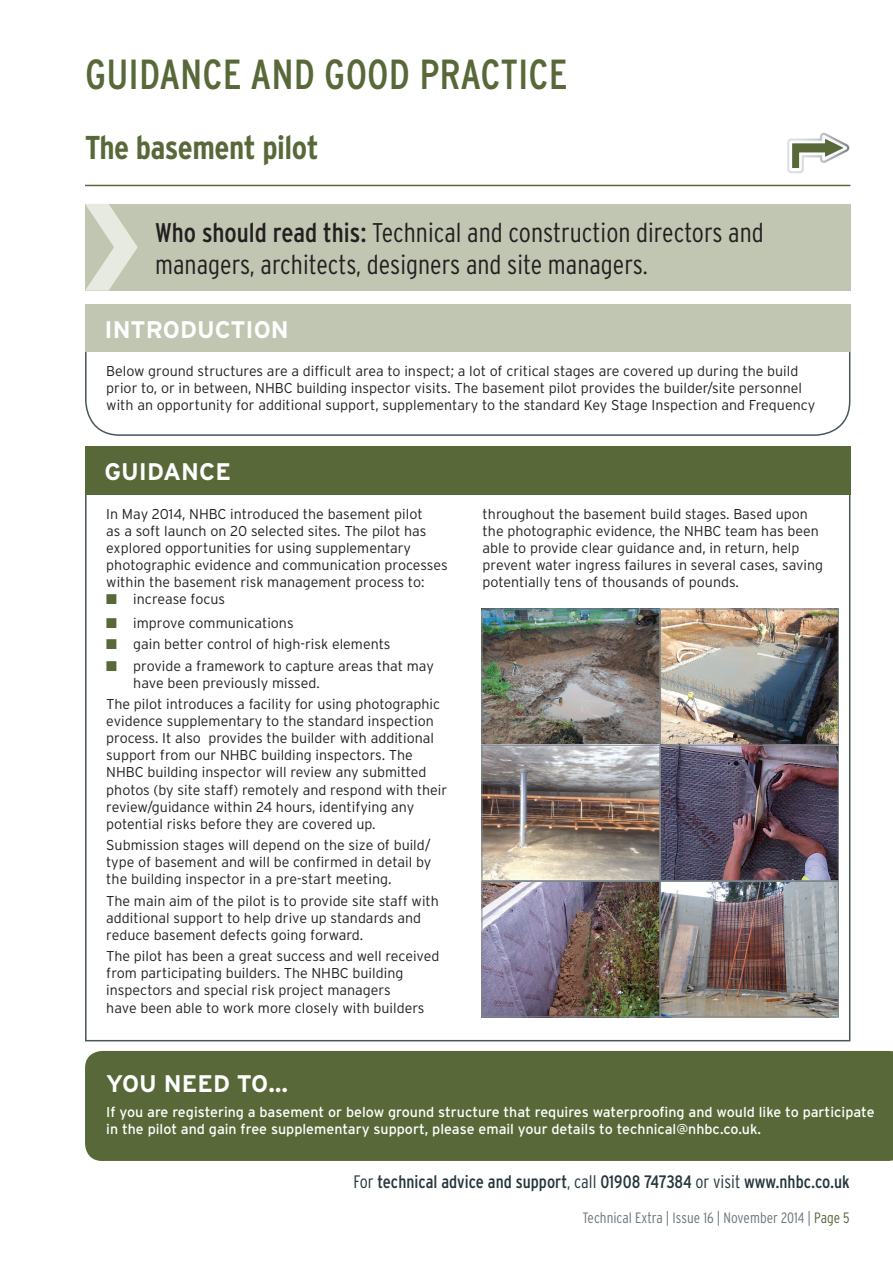
<style>
.page{position:relative;width:893px;height:1263px;background:#fff}
.page>*{position:absolute;margin:0;border:0;box-sizing:border-box;transform-origin:0 0}
.GUIDANCE_AND_GOOD_PR{font:condensed 42px "Interstate";color:#586838}
.GUIDANCE_-_Article_h{font:700 condensed 33px "Interstate";letter-spacing:-.015em;color:#586838}
.WHO_SHOULD_READ_THIS{font:300 condensed 27px/32.4px "Interstate";color:#231f20}
.INTRODUCTION_REQUIRE{font:700 24px "Interstate";color:#fff}
.YOU_NEED_TO__Headi{font:700 24px "Interstate";color:#fff}
.t1{font:condensed 18px "Interstate";color:#26363a}
.t2{font:300 condensed 15px "Interstate";color:#6c767b}
.ARTICLE_Body_copy{font:300 14.25px/17.1px "Interstate";color:#231f20}
.YOU_NEED_TO_BODY_COP{font:14.25px/17.1px "Interstate";color:#fff}
.s1{font-weight:400}
.s2{color:#586838}
.s3{font-weight:300}
</style>
<div class="page">
<div style="left:85px;top:451px;width:765px;height:590px;background:#fff;border:2px solid #48555a"></div>
<div style="left:85px;top:446px;width:765px;height:49px;background:#586838"></div>
<hr style="left:85px;top:185px;width:765px;height:1px;background:#586838">
<div style="left:85px;top:204px;width:765px;height:87px;background:#c0c6b1"></div>
<svg style="left:85px;top:204px;width:53px;height:87px"></svg>
<svg style="left:787px;top:133px;width:62px;height:40px"></svg>
<div style="left:85px;top:312px;width:765px;height:124px;border:2px solid #48555a;border-radius:34px"></div>
<div style="left:85px;top:305px;width:765px;height:47px;background:#c0c6b1"></div>
<img style="left:484px;top:611px;width:353px;height:268px">
<div style="left:482px;top:609px;width:178px;height:136px;border:1px solid #7f888d"></div>
<img style="left:662px;top:611px;width:175px;height:132px">
<div style="left:660px;top:609px;width:179px;height:136px;border:1px solid #7f888d"></div>
<div style="left:482px;top:745px;width:178px;height:136px;border:1px solid #7f888d"></div>
<div style="left:660px;top:745px;width:179px;height:136px;border:1px solid #7f888d"></div>
<img style="left:484px;top:883px;width:174px;height:132px">
<div style="left:482px;top:881px;width:178px;height:136px;border:1px solid #7f888d"></div>
<img style="left:662px;top:883px;width:175px;height:132px">
<div style="left:660px;top:881px;width:179px;height:136px;border:1px solid #7f888d"></div>
<div style="left:85px;top:1051px;width:808px;height:110px;background:#586838"></div>
<p class="GUIDANCE_AND_GOOD_PR" style="left:85px;top:51px;width:484px">GUIDANCE AND GOOD PRACTICE</p>
<p class="GUIDANCE_-_Article_h" style="left:85px;top:129px;width:235px">The basement pilot</p>
<p class="WHO_SHOULD_READ_THIS" style="left:155px;top:216px;width:610px"><span class="s1">Who should read this:</span> Technical and construction directors and managers, architects, designers and site managers.</p>
<p class="INTRODUCTION_REQUIRE" style="left:105px;top:316px;width:186px">INTRODUCTION</p>
<p class="ARTICLE_Body_copy" style="left:106px;top:362px;width:710px">Below ground structures are a difficult area to inspect; a lot of critical stages are covered up during the build prior to, or in between, NHBC building inspector visits. The basement pilot provides the builder/site personnel with an opportunity for additional support, supplementary to the standard Key Stage Inspection and Frequency</p>
<p class="INTRODUCTION_REQUIRE" style="left:105px;top:458px;width:128px">GUIDANCE</p>
<p class="ARTICLE_Body_copy" style="left:106px;top:505px;width:343px">In May 2014, NHBC introduced the basement pilot<br>as a soft launch on 20 selected sites. The pilot has explored opportunities for using supplementary photographic evidence and communication processes within the basement risk management process to:</p>
<p class="ARTICLE_Body_copy" style="left:106px;top:591px;width:120px"><span class="s2">■</span> increase focus</p>
<p class="ARTICLE_Body_copy" style="left:106px;top:614px;width:189px"><span class="s2">■</span> improve communications</p>
<p class="ARTICLE_Body_copy" style="left:106px;top:635px;width:286px"><span class="s2">■</span> gain better control of high-risk elements</p>
<p class="ARTICLE_Body_copy" style="left:133px;top:657px;width:302px;text-indent:-27px"><span class="s2">■</span> provide a framework to capture areas that may have been previously missed.</p>
<p class="ARTICLE_Body_copy" style="left:106px;top:695px;width:342px">The pilot introduces a facility for using photographic evidence supplementary to the standard inspection process. It also provides the builder with additional support from our NHBC building inspectors. The NHBC building inspector will review any submitted photos (by site staff) remotely and respond with their review/guidance within 24 hours, identifying any potential risks before they are covered up.</p>
<p class="ARTICLE_Body_copy" style="left:106px;top:836px;width:327px;text-align:justify">Submission stages will depend on the size of build/ type of basement and will be confirmed in detail by the building inspector in a pre-start meeting.</p>
<p class="ARTICLE_Body_copy" style="left:106px;top:892px;width:334px">The main aim of the pilot is to provide site staff with additional support to help drive up standards and reduce basement defects going forward.</p>
<p class="ARTICLE_Body_copy" style="left:106px;top:947px;width:335px">The pilot has been a great success and well received from participating builders. The NHBC building inspectors and special risk project managers<br>have been able to work more closely with builders</p>
<p class="ARTICLE_Body_copy" style="left:483px;top:505px;width:342px">throughout the basement build stages. Based upon the photographic evidence, the NHBC team has been able to provide clear guidance and, in return, help prevent water ingress failures in several cases, saving potentially tens of thousands of pounds.</p>
<p class="YOU_NEED_TO__Headi" style="left:106px;top:1070px;width:183px">YOU NEED TO…</p>
<p class="YOU_NEED_TO_BODY_COP" style="left:106px;top:1103px;width:770px">If you are registering a basement or below ground structure that requires waterproofing and would like to participate in the pilot and gain free supplementary support, please email your details to technical@nhbc.co.uk.</p>
<p class="t1" style="left:353px;top:1172px;width:498px"><span class="s3">For</span> technical advice and support<span class="s3">, call</span> 01908 747384 <span class="s3">or visit</span> www.nhbc.co.uk</p>
<p class="t2" style="left:582px;top:1209px;width:269px">Technical Extra | Issue 16 | November 2014 | <span class="s2">Page 5</span></p>
</div>
